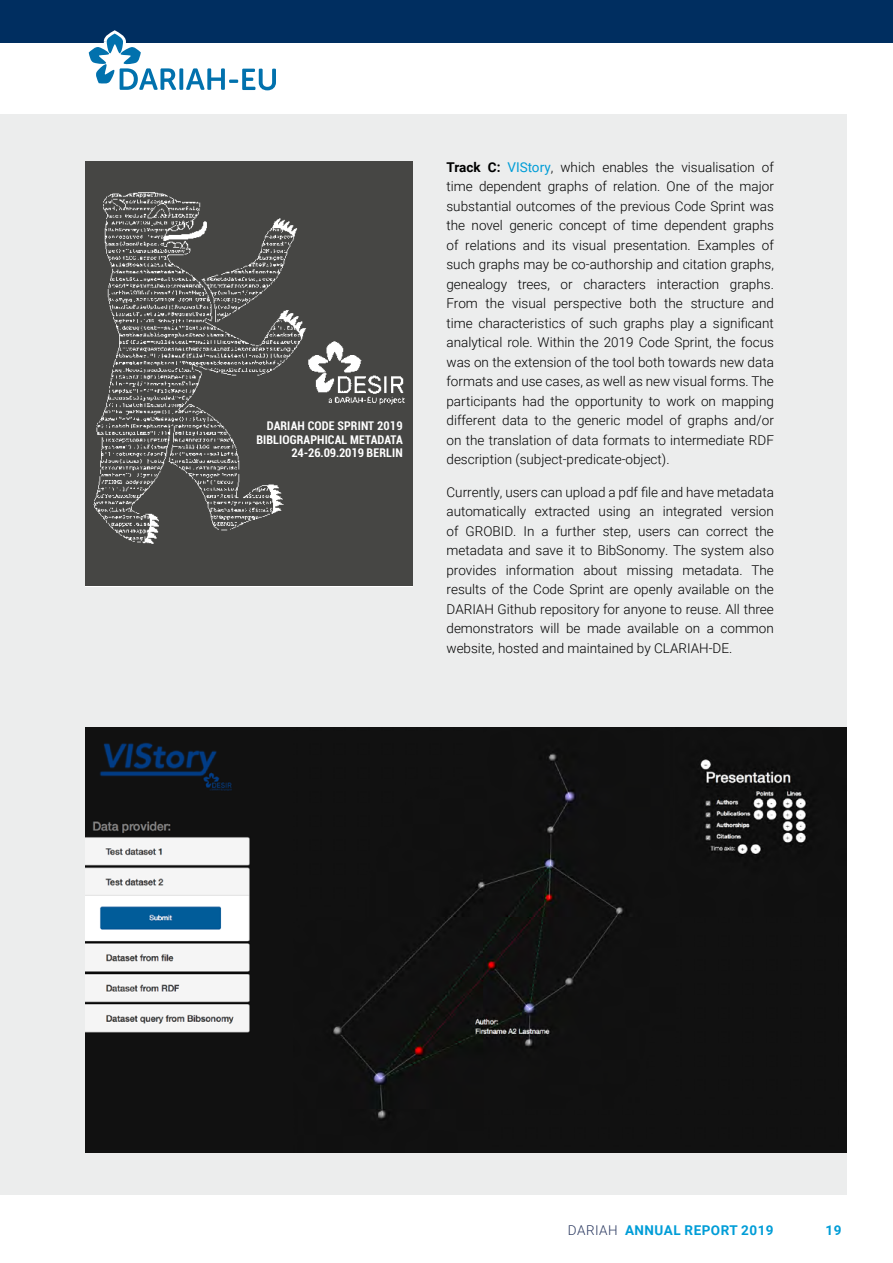
<style>
.page{position:relative;width:893px;height:1263px;background:#fff}
.page>*{position:absolute;margin:0;border:0;box-sizing:border-box;transform-origin:0 0}
._19-Body_3{font:300 13.5px/19.5px "Roboto";color:#000;text-align:justify}
.t1{font:700 13.5px "Roboto";letter-spacing:.035em;color:#009dd7}
._19-Body_3-2{font:700 condensed 12px/13.5px "Roboto";letter-spacing:.01em;color:#fff;text-align:right}
.s1{font-weight:700}
.s2{font-weight:400;color:#009dd7}
.s3{font-weight:300;color:#2b3960}
</style>
<div class="page">
<div style="left:0;top:115px;width:846px;height:1080px;background:#eceded"></div>
<div style="left:0;top:0;width:893px;height:43px;background:#002e60"></div>
<img style="left:85px;top:727px;width:208px;height:425px">
<div style="left:293px;top:727px;width:553px;height:425px;background:#111"></div>
<img style="left:85px;top:162px;width:327px;height:424px">
<img style="left:306px;top:340px;width:100px;height:65px">
<svg style="left:179px;top:68px;width:4px;height:22px"></svg>
<svg style="left:88px;top:30px;width:88px;height:60px"></svg>
<svg style="left:186px;top:68px;width:90px;height:22px"></svg>
<p class="_19-Body_3-2" style="left:256px;top:418px;width:148px">DARIAH CODE SPRINT 2019<br>BIBLIOGRAPHICAL METADATA<br>24-26.09.2019 BERLIN</p>
<p class="_19-Body_3" style="left:446px;top:157px;width:329px"><span class="s1">Track C:</span> <span class="s2">VIStory</span>, which enables the visualisation of time dependent graphs of relation. One of the major substantial outcomes of the previous Code Sprint was the novel generic concept of time dependent graphs of relations and its visual presentation. Examples of such graphs may be co-authorship and citation graphs, genealogy trees, or characters interaction graphs.<br>From the visual perspective both the structure and time characteristics of such graphs play a significant analytical role. Within the 2019 Code Sprint, the focus was on the extension of the tool both towards new data formats and use cases, as well as new visual forms. The participants had the opportunity to work on mapping different data to the generic model of graphs and/or on the translation of data formats to intermediate RDF description (subject-predicate-object).</p>
<p class="_19-Body_3" style="left:446px;top:481px;width:329px">Currently, users can upload a pdf file and have metadata automatically extracted using an integrated version of GROBID. In a further step, users can correct the metadata and save it to BibSonomy. The system also provides information about missing metadata. The results of the Code Sprint are openly available on the DARIAH Github repository for anyone to reuse. All three demonstrators will be made available on a common website, hosted and maintained by CLARIAH-DE.</p>
<p class="t1" style="left:568px;top:1220px;width:207px"><span class="s3">DARIAH</span> ANNUAL REPORT 2019</p>
<p class="t1" style="left:825px;top:1220px;width:17px">19</p>
</div>
